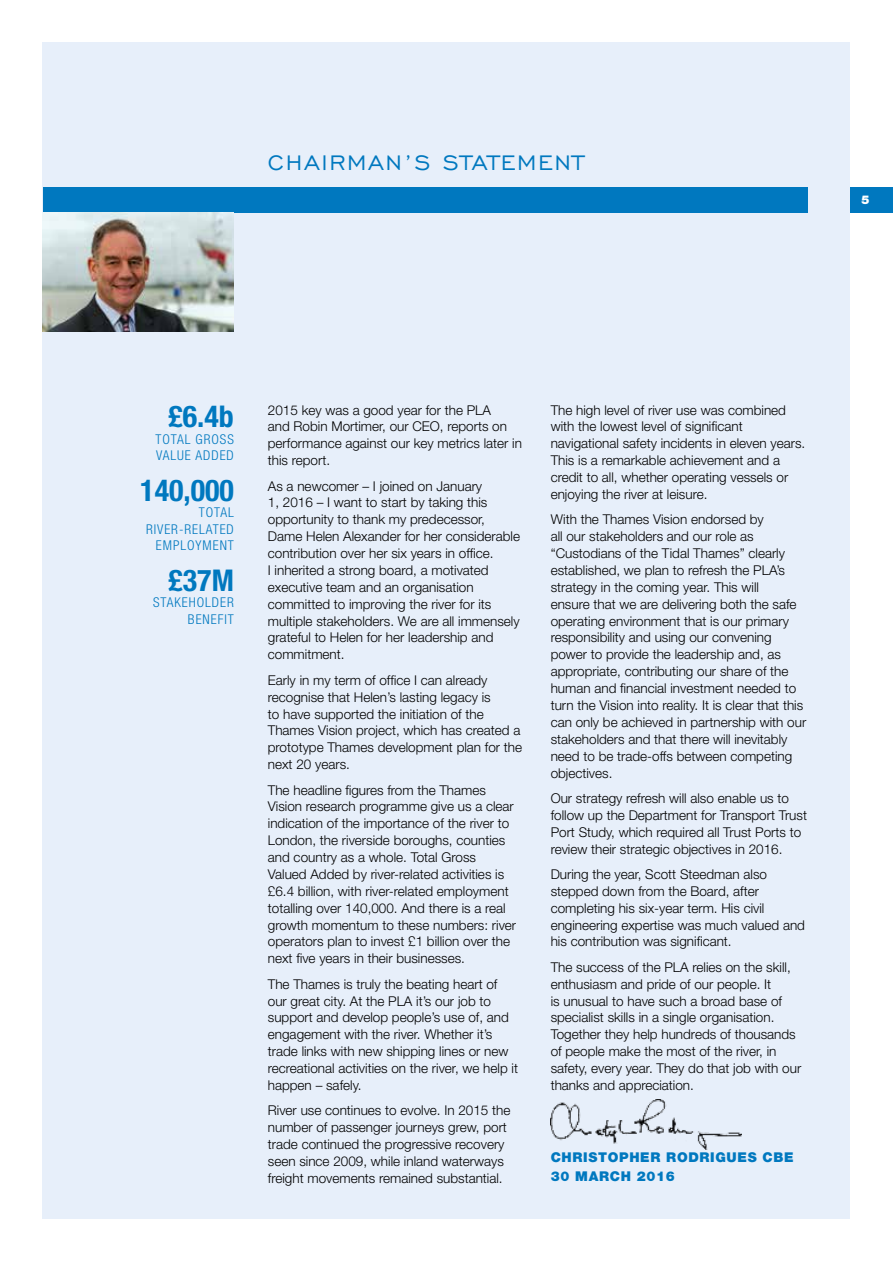
<style>
.page{position:relative;width:893px;height:1263px;background:#fff}
.page>*{position:absolute;margin:0;border:0;box-sizing:border-box;transform-origin:0 0}
.t1{font:700 condensed 30px "Helvetica Neue LT";color:#0078bf}
.t2{font:27px "Engravers Gothic BT";letter-spacing:.06em;color:#0078bf}
.t3{font:300 13.5px/16.8px "Helvetica Neue LT";color:#000}
.t4{font:300 condensed 13.5px/16.5px "Helvetica Neue LT";letter-spacing:.07em;color:#0078bf;text-align:right}
.t5{font:900 13.5px/18.6px "Helvetica Neue LT";letter-spacing:.05em;color:#0078bf}
.t6{font:900 12px "Helvetica Neue LT";color:#fff}
</style>
<div class="page">
<div style="left:43px;top:43px;width:807px;height:1176px;background:#e7effa"></div>
<div style="left:43px;top:187px;width:765px;height:26px;background:#0078bf"></div>
<div style="left:850px;top:187px;width:43px;height:26px;background:#0078bf"></div>
<img style="left:43px;top:213px;width:191px;height:119px">
<img style="left:551px;top:1100px;width:190px;height:50px">
<h2 class="t2" style="left:268px;top:148px;width:317px">CHAIRMAN’S STATEMENT</h2>
<p class="t6" style="left:861px;top:193px;width:10px">5</p>
<h1 class="t1" style="left:168px;top:398px;width:67px">£6.4b</h1>
<p class="t4" style="left:155px;top:431px;width:80px;text-align:left">TOTAL GROSS<br>VALUE ADDED</p>
<h1 class="t1" style="left:140px;top:472px;width:95px">140,000</h1>
<p class="t4" style="left:146px;top:504px;width:89px">TOTAL<br>RIVER-RELATED<br>EMPLOYMENT</p>
<h1 class="t1" style="left:168px;top:562px;width:67px">£37M</h1>
<p class="t4" style="left:153px;top:594px;width:82px">STAKEHOLDER<br>BENEFIT</p>
<h1 class="t1" style="left:146px;top:398px;width:89px">£51.3m</h1>
<p class="t4" style="left:174px;top:431px;width:61px">TURNOVER</p>
<h1 class="t1" style="left:146px;top:455px;width:89px">£11.9m</h1>
<p class="t4" style="left:126px;top:488px;width:110px">OPERATING PROFIT</p>
<h1 class="t1" style="left:146px;top:512px;width:89px">£10.5m</h1>
<p class="t4" style="left:129px;top:545px;width:106px">NET CASH INFLOW<br>FROM OPERATING<br>ACTIVITIES</p>
<p class="t3" style="left:268px;top:401px;width:256px">2015 key was a good year for the PLA<br>and Robin Mortimer, our CEO, reports on performance against our key metrics later in this report.</p>
<p class="t3" style="left:268px;top:477px;width:254px">As a newcomer – I joined on January<br>1, 2016 – I want to start by taking this opportunity to thank my predecessor, Dame Helen Alexander for her considerable contribution over her six years in office.<br>I inherited a strong board, a motivated executive team and an organisation committed to improving the river for its multiple stakeholders. We are all immensely grateful to Helen for her leadership and commitment.</p>
<p class="t3" style="left:268px;top:671px;width:256px">Early in my term of office I can already recognise that Helen’s lasting legacy is<br>to have supported the initiation of the Thames Vision project, which has created a prototype Thames development plan for the next 20 years.</p>
<p class="t3" style="left:268px;top:781px;width:250px">The headline figures from the Thames Vision research programme give us a clear indication of the importance of the river to London, the riverside boroughs, counties and country as a whole. Total Gross Valued Added by river-related activities is £6.4 billion, with river-related employment totalling over 140,000. And there is a real growth momentum to these numbers: river operators plan to invest £1 billion over the next five years in their businesses.</p>
<p class="t3" style="left:268px;top:975px;width:252px">The Thames is truly the beating heart of our great city. At the PLA it’s our job to support and develop people’s use of, and engagement with the river. Whether it’s trade links with new shipping lines or new recreational activities on the river, we help it happen – safely.</p>
<p class="t3" style="left:268px;top:1102px;width:244px">River use continues to evolve. In 2015 the number of passenger journeys grew, port trade continued the progressive recovery seen since 2009, while inland waterways freight movements remained substantial.</p>
<p class="t3" style="left:551px;top:401px;width:256px">The high level of river use was combined with the lowest level of significant navigational safety incidents in eleven years.<br>This is a remarkable achievement and a credit to all, whether operating vessels or enjoying the river at leisure.</p>
<p class="t3" style="left:551px;top:511px;width:257px">With the Thames Vision endorsed by<br>all our stakeholders and our role as “Custodians of the Tidal Thames” clearly established, we plan to refresh the PLA’s strategy in the coming year. This will<br>ensure that we are delivering both the safe operating environment that is our primary responsibility and using our convening power to provide the leadership and, as appropriate, contributing our share of the human and financial investment needed to turn the Vision into reality. It is clear that this can only be achieved in partnership with our stakeholders and that there will inevitably need to be trade-offs between competing objectives.</p>
<p class="t3" style="left:551px;top:789px;width:258px">Our strategy refresh will also enable us to follow up the Department for Transport Trust Port Study, which required all Trust Ports to review their strategic objectives in 2016.</p>
<p class="t3" style="left:551px;top:865px;width:256px">During the year, Scott Steedman also stepped down from the Board, after completing his six-year term. His civil engineering expertise was much valued and his contribution was significant.</p>
<p class="t3" style="left:551px;top:958px;width:252px">The success of the PLA relies on the skill, enthusiasm and pride of our people. It<br>is unusual to have such a broad base of specialist skills in a single organisation.<br>Together they help hundreds of thousands of people make the most of the river, in safety, every year. They do that job with our thanks and appreciation.</p>
<p class="t5" style="left:551px;top:1148px;width:244px">CHRISTOPHER RODRIGUES CBE<br>30 MARCH 2016</p>
</div>
